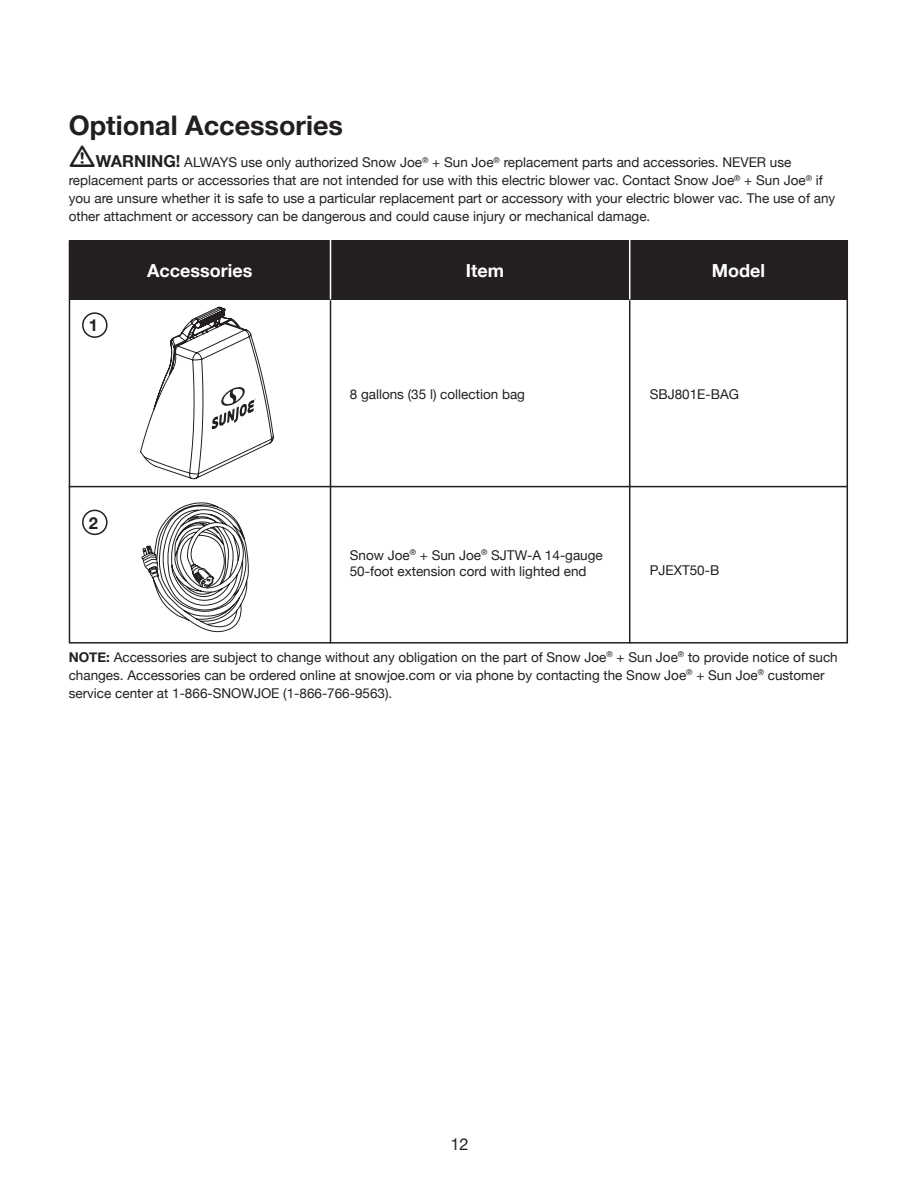
<style>
.page{position:relative;width:918px;height:1188px;background:#fff}
.page>*{position:absolute;margin:0;border:0;box-sizing:border-box;transform-origin:0 0}
.t1{font:700 27px "Helvetica Neue";color:#231f20}
.t2{font:700 18px "Helvetica Neue";color:#fff}
.t3{font:16.5px "Helvetica Neue";color:#231f20}
.t4{font:700 16.5px "Helvetica Neue";color:#231f20}
.t5{font:13.5px/18px "Helvetica Neue";color:#231f20}
.s1{font-weight:700;font-size:16.5px}
.s2{font-weight:700}
</style>
<div class="page">
<div style="left:69px;top:240px;width:779px;height:60px;background:#231f20"></div>
<div style="left:69px;top:241px;width:779px;height:403px;border:2px solid #231f20"></div>
<hr style="left:330px;top:300px;width:1px;height:344px;background:#231f20">
<hr style="left:629px;top:300px;width:1px;height:344px;background:#231f20">
<hr style="left:330px;top:240px;width:1px;height:59px;background:#fff">
<hr style="left:629px;top:240px;width:1px;height:59px;background:#fff">
<hr style="left:69px;top:486px;width:778px;height:1px;background:#231f20">
<div style="left:82px;top:312px;width:26px;height:26px;border:2px solid #231f20;border-radius:50%"></div>
<div style="left:82px;top:510px;width:26px;height:25px;border:2px solid #231f20;border-radius:50%"></div>
<svg style="left:141px;top:502px;width:108px;height:131px"></svg>
<svg style="left:140px;top:306px;width:134px;height:174px"></svg>
<h1 class="t1" style="left:69px;top:104px;width:276px">Optional Accessories</h1>
<p class="t5" style="left:69px;top:154px;width:768px;text-indent:27px"><span class="s1">WARNING!</span> ALWAYS use only authorized Snow Joe<sup>®</sup> + Sun Joe<sup>®</sup> replacement parts and accessories. NEVER use replacement parts or accessories that are not intended for use with this electric blower vac. Contact Snow Joe<sup>®</sup> + Sun Joe<sup>®</sup> if you are unsure whether it is safe to use a particular replacement part or accessory with your electric blower vac. The use of any other attachment or accessory can be dangerous and could cause injury or mechanical damage.</p>
<p class="t4" style="left:89px;top:313px;width:11px">1</p>
<p class="t4" style="left:89px;top:510px;width:11px">2</p>
<h2 class="t2" style="left:147px;top:256px;width:107px">Accessories</h2>
<h2 class="t2" style="left:466px;top:256px;width:40px">Item</h2>
<h2 class="t2" style="left:712px;top:256px;width:55px">Model</h2>
<p class="t5" style="left:350px;top:386px;width:177px">8 gallons (35 l) collection bag</p>
<p class="t5" style="left:650px;top:386px;width:91px">SBJ801E-BAG</p>
<p class="t5" style="left:350px;top:548px;width:254px;line-height:16.2px">Snow Joe<sup>®</sup> + Sun Joe<sup>®</sup> SJTW-A 14-gauge<br>50-foot extension cord with lighted end</p>
<p class="t5" style="left:650px;top:562px;width:71px">PJEXT50-B</p>
<p class="t5" style="left:69px;top:649px;width:771px"><span class="s2">NOTE:</span> Accessories are subject to change without any obligation on the part of Snow Joe<sup>®</sup> + Sun Joe<sup>®</sup> to provide notice of such changes. Accessories can be ordered online at snowjoe.com or via phone by contacting the Snow Joe<sup>®</sup> + Sun Joe<sup>®</sup> customer service center at 1-866-SNOWJOE (1-866-766-9563).</p>
<p class="t3" style="left:450px;top:1132px;width:20px">12</p>
</div>
